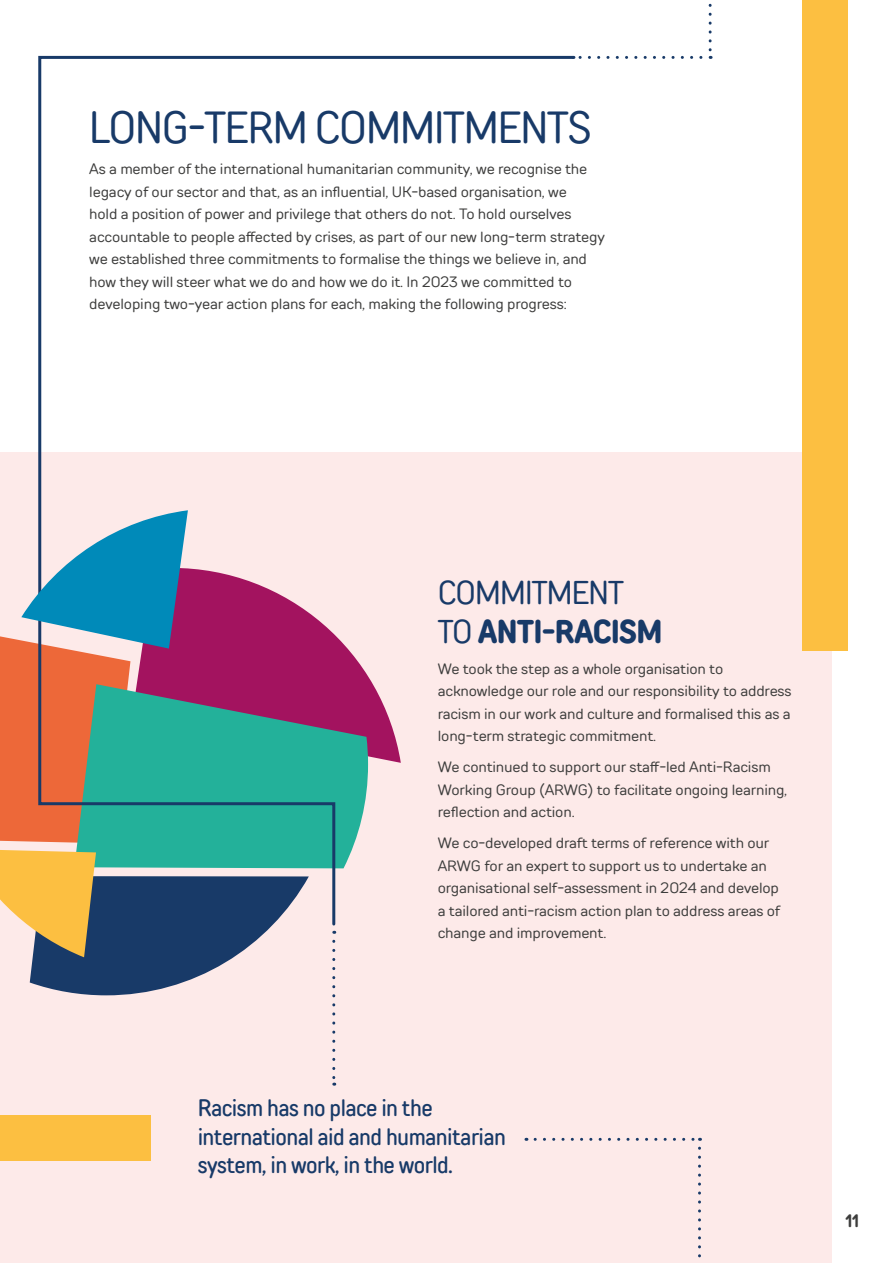
<style>
.page{position:relative;width:893px;height:1263px;background:#fff}
.page>*{position:absolute;margin:0;border:0;box-sizing:border-box;transform-origin:0 0}
.t1{font:condensed 45px "TT Rounds Neue";letter-spacing:-.025em;color:#183a68}
.t2{font:condensed 33px/39px "TT Rounds Neue";letter-spacing:-.025em;color:#183a68}
.t3{font:500 condensed 24px/28.5px "TT Rounds Neue";letter-spacing:-.025em;color:#183a68}
.t4{font:18px "TT Rounds Neue Cond D Bold";color:#3d3d3c}
.t5{font:15px/22.5px "TT Rounds Neue";letter-spacing:-.01em;color:#3d3d3c}
.s1{font-weight:700}
</style>
<div class="page">
<div style="left:0;top:453px;width:831px;height:810px;background:#fdeae9"></div>
<div style="left:802px;top:0;width:46px;height:651px;background:#fcbf41"></div>
<div style="left:0;top:1115px;width:151px;height:45px;background:#fcbf41"></div>
<svg style="left:0;top:850px;width:271px;height:145px"></svg>
<svg style="left:709px;top:3px;width:3px;height:56px"></svg>
<svg style="left:578px;top:56px;width:123px;height:3px"></svg>
<svg style="left:37px;top:55px;width:539px;height:872px"></svg>
<svg style="left:332px;top:941px;width:3px;height:145px"></svg>
<svg style="left:535px;top:1138px;width:165px;height:3px"></svg>
<svg style="left:698px;top:1148px;width:3px;height:110px"></svg>
<svg style="left:0;top:510px;width:188px;height:333px"></svg>
<h1 class="t1" style="left:89px;top:99px;width:504px">LONG-TERM COMMITMENTS</h1>
<p class="t5" style="left:89px;top:158px;width:517px">As a member of the international humanitarian community, we recognise the legacy of our sector and that, as an influential, UK-based organisation, we<br>hold a position of power and privilege that others do not. To hold ourselves accountable to people affected by crises, as part of our new long-term strategy we established three commitments to formalise the things we believe in, and how they will steer what we do and how we do it. In 2023 we committed to developing two-year action plans for each, making the following progress:</p>
<h2 class="t2" style="left:438px;top:572px;width:226px">COMMITMENT<br>TO <span class="s1">ANTI-RACISM</span></h2>
<p class="t5" style="left:438px;top:657px;width:355px">We took the step as a whole organisation to acknowledge our role and our responsibility to address racism in our work and culture and formalised this as a long-term strategic commitment.</p>
<p class="t5" style="left:438px;top:755px;width:351px">We continued to support our staff-led Anti-Racism<br>Working Group (ARWG) to facilitate ongoing learning, reflection and action.</p>
<p class="t5" style="left:438px;top:831px;width:344px">We co-developed draft terms of reference with our ARWG for an expert to support us to undertake an organisational self-assessment in 2024 and develop a tailored anti-racism action plan to address areas of change and improvement.</p>
<h3 class="t3" style="left:198px;top:1093px;width:310px">Racism has no place in the international aid and humanitarian system, in work, in the world.</h3>
<p class="t4" style="left:845px;top:1209px;width:15px">11</p>
</div>
